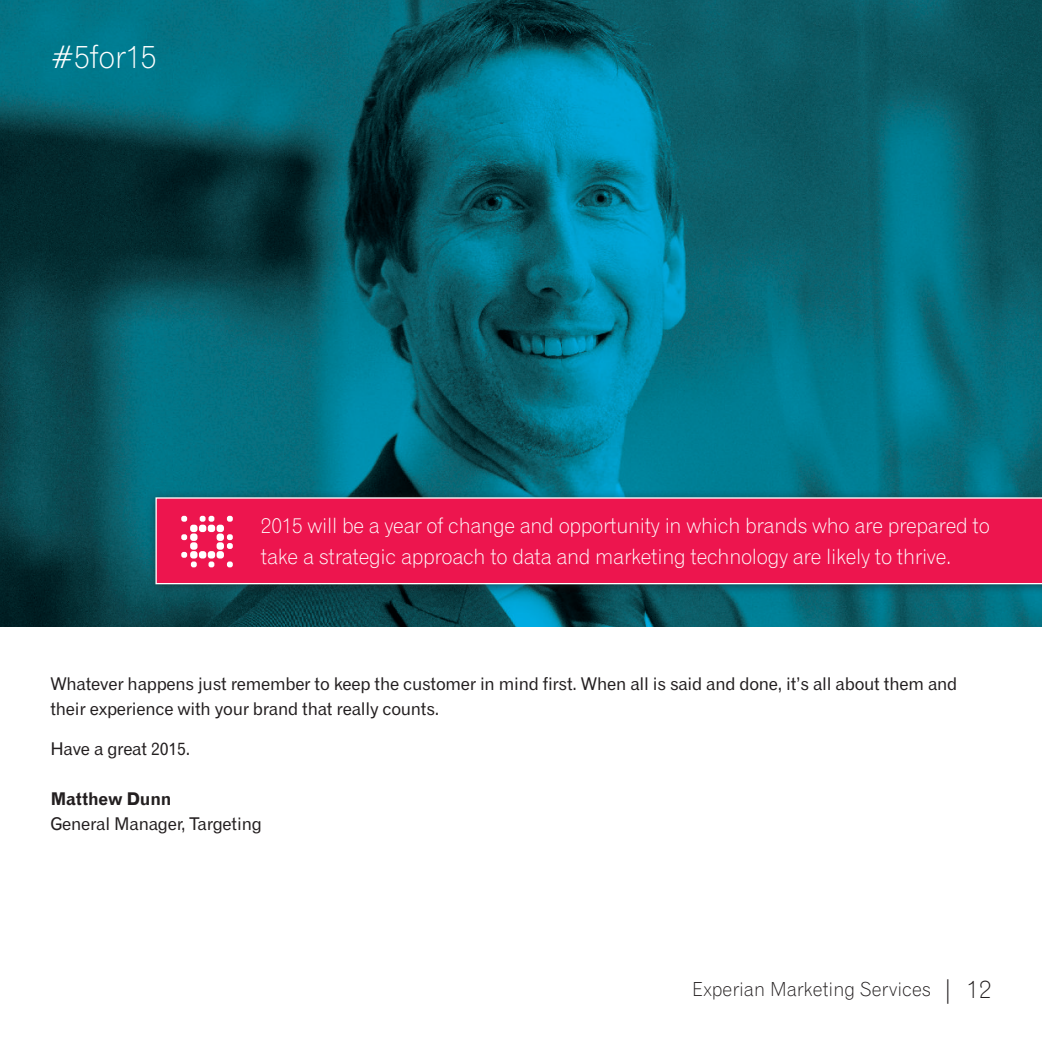
<style>
.page{position:relative;width:1042px;height:1042px;background:#fff}
.page>*{position:absolute;margin:0;border:0;box-sizing:border-box;transform-origin:0 0}
.Pull_quote_-_HN_Blac{font:31.5px "Gothic 720 BT Light B";letter-spacing:-.015em;color:#fff}
.Box_Call-out_Type{font:21px/31.5px "Gothic 720 BT Light B";letter-spacing:-.015em;color:#fff}
.t1{font:19.25px "Gothic 720 BT Light B";color:#221e1f}
.Body_Copy{font:17.5px/24.5px "Gothic 720 BT Roman B";letter-spacing:-.015em;color:#231f20}
.s1{font-family:"Gothic 720 BT Bold B"}
.s2{font-size:24.5px}
</style>
<div class="page">
<img style="left:0;top:0;width:1042px;height:626px">
<div style="left:147px;top:489px;width:895px;height:106px;background:#231f20;opacity:.6"></div>
<div style="left:155px;top:497px;width:887px;height:87px;background:#ed154e"></div>
<div style="left:190px;top:525px;width:7px;height:7px;background:#fff;border-radius:3px"></div>
<div style="left:199px;top:525px;width:7px;height:7px;background:#fff;border-radius:3px"></div>
<div style="left:208px;top:525px;width:7px;height:7px;background:#fff;border-radius:3px"></div>
<div style="left:217px;top:525px;width:7px;height:7px;background:#fff;border-radius:3px"></div>
<div style="left:190px;top:533px;width:7px;height:8px;background:#fff;border-radius:3px"></div>
<div style="left:217px;top:533px;width:7px;height:8px;background:#fff;border-radius:3px"></div>
<div style="left:190px;top:542px;width:7px;height:8px;background:#fff;border-radius:3px"></div>
<div style="left:217px;top:542px;width:7px;height:8px;background:#fff;border-radius:3px"></div>
<div style="left:199px;top:551px;width:7px;height:7px;background:#fff;border-radius:3px"></div>
<div style="left:208px;top:551px;width:7px;height:7px;background:#fff;border-radius:3px"></div>
<div style="left:217px;top:551px;width:7px;height:7px;background:#fff;border-radius:3px"></div>
<svg style="left:227px;top:516px;width:6px;height:6px"></svg>
<svg style="left:200px;top:516px;width:14px;height:6px"></svg>
<svg style="left:181px;top:516px;width:6px;height:6px"></svg>
<svg style="left:181px;top:534px;width:6px;height:6px"></svg>
<svg style="left:227px;top:534px;width:6px;height:15px"></svg>
<svg style="left:227px;top:561px;width:6px;height:6px"></svg>
<svg style="left:208px;top:561px;width:6px;height:6px"></svg>
<svg style="left:181px;top:552px;width:16px;height:15px"></svg>
<p class="Pull_quote_-_HN_Blac" style="left:50px;top:37px;width:108px">#5for15</p>
<p class="Box_Call-out_Type" style="left:261px;top:509px;width:730px">2015 will be a year of change and opportunity in which brands who are prepared to take a strategic approach to data and marketing technology are likely to thrive.</p>
<p class="Body_Copy" style="left:50px;top:671px;width:908px">Whatever happens just remember to keep the customer in mind first. When all is said and done, it’s all about them and their experience with your brand that really counts.</p>
<p class="Body_Copy" style="left:50px;top:736px;width:141px">Have a great 2015.</p>
<p class="Body_Copy" style="left:50px;top:787px;width:213px"><span class="s1">Matthew Dunn<br></span>General Manager, Targeting</p>
<p class="t1" style="left:692px;top:977px;width:301px">Experian Marketing Services <span class="s2">| 12</span></p>
</div>
